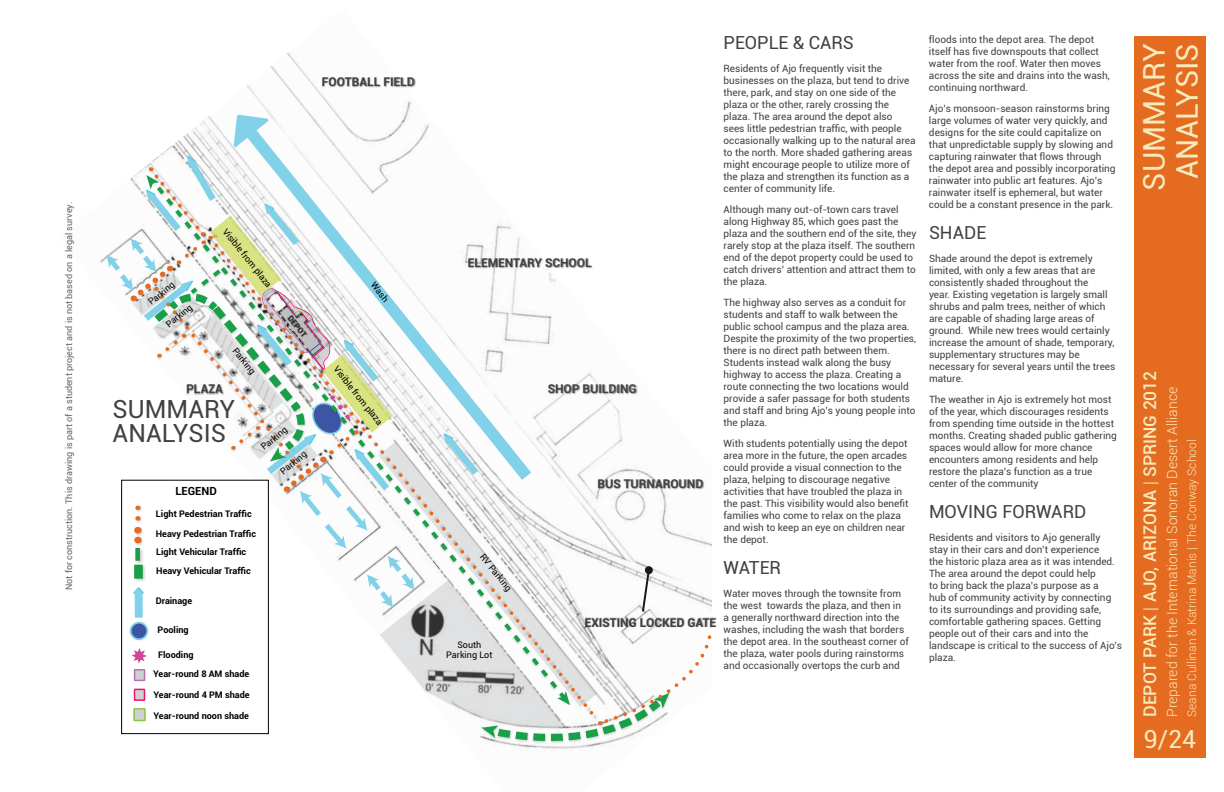
<style>
.page{position:relative;width:1224px;height:792px;background:#fff}
.page>*{position:absolute;margin:0;border:0;box-sizing:border-box;transform-origin:0 0}
.t1{font:30px/33px "Roboto";color:#f7eabc;text-align:center}
.t2{font:25px "Roboto";letter-spacing:-.005em;color:#414042}
.t3{font:25px "Roboto";color:#f7eabc}
.t4{font:18px "Roboto";color:#414042}
.t5{font:500 17.5px "Roboto";color:#f7eabc}
.t6{font:300 14px "Roboto";color:#f7eabc}
.t7{font:700 12px "Roboto";color:#414042}
.t8{font:300 12px "Roboto";color:#f7eabc}
.t9{font:700 11.2px "Roboto";color:#000}
.t10{font:10px/12px "Roboto";color:#414042}
.t11{font:700 9.1px/19.7px "Roboto";color:#000}
.t12{font:9px/10px "Roboto";color:#000;text-align:center}
.t13{font:9px "Roboto";color:#636466}
.s1{font-weight:300}
</style>
<div class="page">
<div style="left:1134px;top:36px;width:72px;height:721px;background:#e46b1f"></div>
<div style="left:322px;top:77px;width:94px;height:11px;background:#000;opacity:.5"></div>
<div style="left:585px;top:617px;width:132px;height:11px;background:#000;opacity:.5"></div>
<svg style="left:102px;top:113px;width:612px;height:640px"></svg>
<svg style="left:645px;top:566px;width:8px;height:8px"></svg>
<div style="left:186px;top:384px;width:39px;height:11px;background:#000;opacity:.5"></div>
<p class="t13" style="left:62px;top:590px;width:389px;rotate:-90deg">Not for construction. This drawing is part of a student project and is not based on a legal survey.</p>
<p class="t7" style="left:322px;top:73px;width:94px">FOOTBALL FIELD</p>
<p class="t12" style="left:146px;top:299px;width:32px;rotate:-39deg">Parking</p>
<p class="t12" style="left:164px;top:321px;width:32px;rotate:-39deg">Parking</p>
<p class="t12" style="left:229px;top:226px;width:74px;rotate:51deg">Visible from plaza</p>
<p class="t12" style="left:239px;top:345px;width:32px;rotate:51deg">Parking</p>
<p class="t7" style="left:186px;top:381px;width:37px">Plaza</p>
<h2 class="t2" style="left:113px;top:392px;width:53px">summa</h2>
<h2 class="t2" style="left:204px;top:392px;width:33px">ry</h2>
<h2 class="t2" style="left:113px;top:416px;width:17px">anal</h2>
<h2 class="t2" style="left:173px;top:416px;width:52px">ysis</h2>
<p class="t12" style="left:259px;top:444px;width:32px;rotate:-39deg">Parking</p>
<p class="t12" style="left:278px;top:468px;width:32px;rotate:-39deg">Parking</p>
<p class="t9" style="left:175px;top:483px;width:43px">LEGEND</p>
<p class="t11" style="left:156px;top:503px;width:102px">Light Pedestrian Traffic<br>Heavy Pedestrian Traffic</p>
<p class="t11" style="left:156px;top:541px;width:96px">Light Vehicular Traffic<br>Heavy Vehicular Traffic</p>
<p class="t11" style="left:156px;top:591px;width:38px">Drainage</p>
<p class="t11" style="left:158px;top:620px;width:33px">Pooling</p>
<p class="t11" style="left:153px;top:645px;width:98px;line-height:18.9px;text-indent:5px">Flooding<br>Year-round 8 AM shade</p>
<p class="t11" style="left:153px;top:684px;width:98px">Year-round 4 PM shade</p>
<p class="t11" style="left:153px;top:705px;width:97px">Year-round noon shade</p>
<p class="t12" style="left:377px;top:280px;width:24px;rotate:51deg">Wash</p>
<p class="t12" style="left:340px;top:364px;width:74px;rotate:51deg">Visible from plaza</p>
<p class="t7" style="left:468px;top:254px;width:124px">ELEMENTARY SCHOOL</p>
<p class="t7" style="left:548px;top:380px;width:90px">SHOP BUILDING</p>
<p class="t12" style="left:486px;top:552px;width:46px;rotate:51deg">RV Parking</p>
<p class="t12" style="left:446px;top:639px;width:48px">South<br>Parking Lot</p>
<p class="t7" style="left:597px;top:475px;width:43px">BUS Turnaround</p>
<p class="t7" style="left:585px;top:614px;width:133px">EXISTING LOCKED GATE</p>
<h3 class="t4" style="left:724px;top:30px;width:34px">Peopl</h3>
<h3 class="t4" style="left:779px;top:30px;width:75px">e &amp; Cars</h3>
<p class="t10" style="left:724px;top:62px;width:193px">Residents of Ajo frequently visit the businesses on the plaza, but tend to drive there, park, and stay on one side of the plaza or the other, rarely crossing the plaza. The area around the depot also sees little pedestrian traffic, with people occasionally walking up to the natural area to the north. More shaded gathering areas might encourage people to utilize more of the plaza and strengthen its function as a center of community life.</p>
<p class="t10" style="left:724px;top:203px;width:194px">Although many out-of-town cars travel along Highway 85, which goes past the plaza and the southern end of the site, they rarely stop at the plaza itself. The southern end of the depot property could be used to catch drivers’ attention and attract them to the plaza.</p>
<p class="t10" style="left:724px;top:296px;width:194px">The highway also serves as a conduit for students and staff to walk between the public school campus and the plaza area.<br>Despite the proximity of the two properties, there is no direct path between them.<br>Students instead walk along the busy highway to access the plaza. Creating a route connecting the two locations would provide a safer passage for both students and staff and bring Ajo’s young people into the plaza.</p>
<p class="t10" style="left:724px;top:437px;width:186px">With students potentially using the depot area more in the future, the open arcades could provide a visual connection to the plaza, helping to discourage negative activities that have troubled the plaza in the past. This visibility would also benefit families who come to relax on the plaza and wish to keep an eye on children near the depot.</p>
<h3 class="t4" style="left:724px;top:555px;width:13px">Wat</h3>
<h3 class="t4" style="left:760px;top:555px;width:23px">er</h3>
<p class="t10" style="left:724px;top:587px;width:187px">Water moves through the townsite from the west towards the plaza, and then in a generally northward direction into the washes, including the wash that borders the depot area. I n the southeast corner of the plaza, water pools during rainstorms and occasionally overtops the curb and</p>
<p class="t10" style="left:929px;top:33px;width:182px">floods into the depot area. The depot itself has five downspouts that collect water from the roof. Water then moves across the site and drains into the wash, continuing northward.</p>
<p class="t10" style="left:929px;top:102px;width:188px">Ajo’s monsoon-season rainstorms bring large volumes of water very quickly, and designs for the site could capitalize on that unpredictable supply by slowing and capturing rainwater that flows through the depot area and possibly incorporating rainwater into public art features. Ajo’s rainwater itself is ephemeral, but water could be a constant presence in the park.</p>
<h3 class="t4" style="left:929px;top:220px;width:13px">shad</h3>
<h3 class="t4" style="left:976px;top:220px;width:11px">e</h3>
<p class="t10" style="left:929px;top:252px;width:188px">Shade around the depot is extremely limited, with only a few areas that are consistently shaded throughout the<br>year. Existing vegetation is largely small shrubs and palm trees, neither of which are capable of shading large areas of ground. While new trees would certainly increase the amount of shade, temporary, supplementary structures may be necessary for several years until the trees mature.</p>
<p class="t10" style="left:929px;top:393px;width:189px">The weather in Ajo is extremely hot most of the year, which discourages residents from spending time outside in the hottest months. Creating shaded public gathering spaces would allow for more chance encounters among residents and help restore the plaza’s function as a true center of the community</p>
<h3 class="t4" style="left:929px;top:499px;width:156px">Moving Forward</h3>
<p class="t10" style="left:929px;top:531px;width:195px">Residents and visitors to Ajo generally<br>stay in their cars and don’t experience<br>the historic plaza area as it was intended.<br>The area around the depot could help<br>to bring back the plaza’s purpose as a<br>hub of community activity by connecting to its surroundings and providing safe, comfortable gathering spaces. Getting people out of their cars and into the landscape is critical to the success of Ajo’s plaza.</p>
<h1 class="t1" style="left:1136px;top:191px;width:149px;rotate:-90deg">SUMMARY<br>ANALYSI S</h1>
<h3 class="t5" style="left:1137px;top:717px;width:348px;rotate:-90deg">DEPOT PARK <span class="s1">|</span> AJO, ARIZONA <span class="s1">|</span> SPRING 2012</h3>
<h3 class="t6" style="left:1162px;top:717px;width:331px;rotate:-90deg">Prepared for the International Sonoran Desert Alliance</h3>
<p class="t8" style="left:1183px;top:717px;width:279px;rotate:-90deg">Seana Cullinan &amp; Katrina Manis | The Conway School</p>
<h2 class="t3" style="left:1144px;top:721px;width:54px">9/24</h2>
</div>
